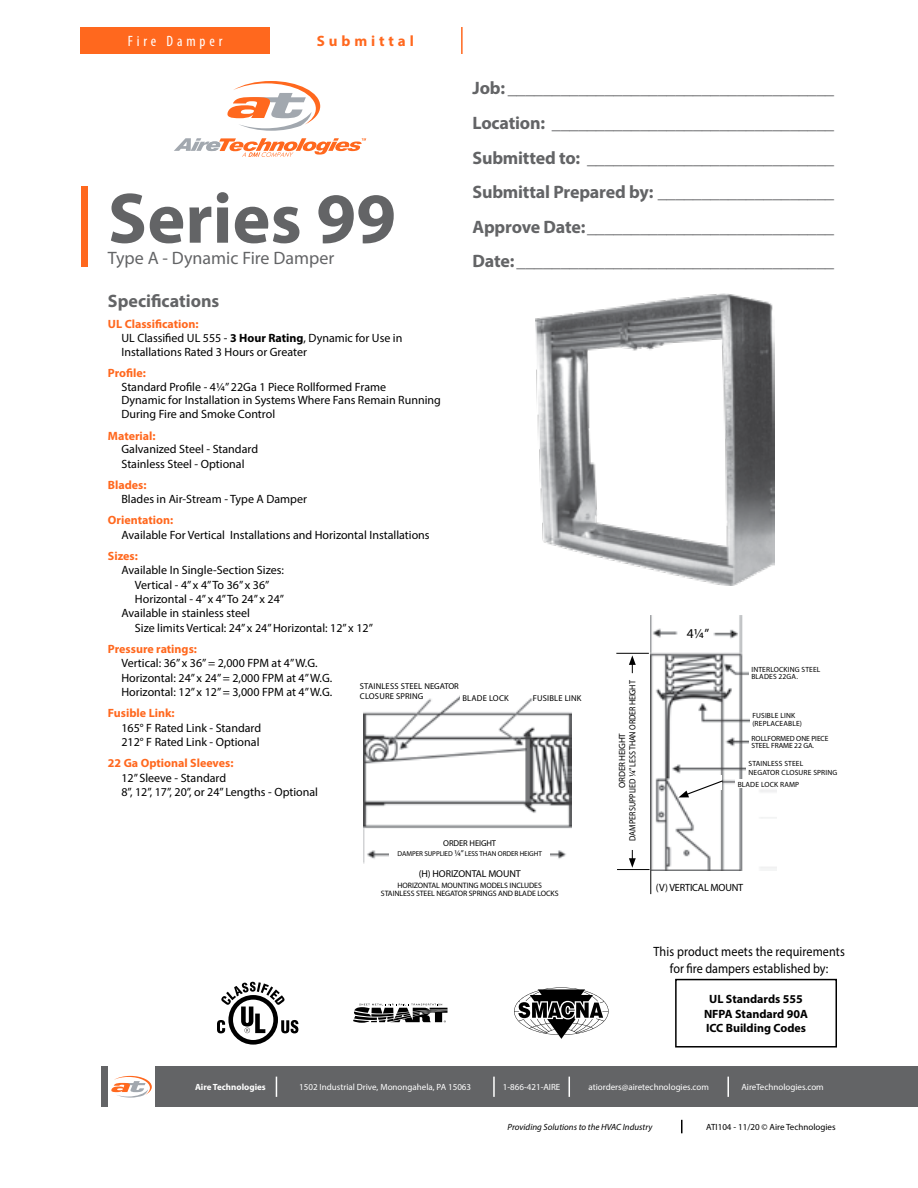
<style>
.page{position:relative;width:918px;height:1188px;background:#fff}
.page>*{position:absolute;margin:0;border:0;box-sizing:border-box;transform-origin:0 0}
.t1{font:700 72px "Myriad Pro";color:#636466}
.t2{font:700 18px/34.5px "Myriad Pro";letter-spacing:-.01em;color:#636466;text-align:justify}
.t3{font:18px "Myriad Pro";color:#636466}
.t4{font:condensed 15px "Myriad Pro";letter-spacing:.26em;color:#fff}
.t5{font:700 15px "Myriad Pro";letter-spacing:.26em;color:#ff681e}
.t6{font:13.5px/16.2px "Myriad Pro";letter-spacing:.005em;color:#000;text-align:center;scale:.9 1}
.t7{font:13.5px "Myriad Pro";letter-spacing:.005em;color:#000}
.t8{font:12px/14.4px "Myriad Pro";color:#000}
.t9{font:700 12px "Myriad Pro";color:#ff681e}
.t10{font:700 12px/14.4px "Myriad Pro";color:#000;text-align:center}
.t11{font:10.5px "Myriad Pro";letter-spacing:-.02em;color:#000}
.t12{font:9.9px "Myriad Pro";letter-spacing:-.01em;color:#000}
.t13{font:9px "Myriad Pro";color:#fff}
.t14{font:9px/10.5px "Myriad Pro";letter-spacing:-.02em;color:#000;text-align:center}
.t15{font:italic 9px "Myriad Pro";color:#000}
.t16{font:9px "Myriad Pro";color:#000}
.t17{font:700 9px "Myriad Pro";color:#fff}
.t18{font:8.55px/9.9px "Myriad Pro";letter-spacing:.02em;color:#000}
.t19{font:8.55px "Myriad Pro";letter-spacing:-.01em;color:#000}
.t20{font:7.8px/8.6px "Myriad Pro";letter-spacing:-.01em;color:#000;text-align:center}
.t21{font:7.5px/7.5px "Myriad Pro";letter-spacing:.02em;color:#000}
.t22{font:7.5px/7.5px "Myriad Pro";letter-spacing:-.01em;color:#000}
.t23{font:7.05px "Myriad Pro";letter-spacing:-.01em;color:#000}
.s1{font-weight:700;color:#ff681e}
.s2{font-weight:700}
.s3{font-size:8.55px}
</style>
<div class="page">
<div style="left:81px;top:27px;width:189px;height:27px;background:#ff681e"></div>
<hr style="left:461px;top:27px;width:2px;height:27px;background:#ff681e">
<div style="left:81px;top:186px;width:7px;height:81px;background:#ff681e"></div>
<svg style="left:227px;top:81px;width:93px;height:50px"></svg>
<svg style="left:174px;top:138px;width:192px;height:19px"></svg>
<div style="left:675px;top:979px;width:162px;height:69px;border:2px solid #000"></div>
<svg style="left:217px;top:982px;width:81px;height:63px"></svg>
<svg style="left:514px;top:987px;width:95px;height:52px"></svg>
<svg style="left:353px;top:1004px;width:95px;height:19px"></svg>
<div style="left:101px;top:1066px;width:7px;height:41px;background:#636466"></div>
<div style="left:155px;top:1066px;width:763px;height:41px;background:#636466"></div>
<svg style="left:111px;top:1076px;width:41px;height:22px"></svg>
<svg style="left:681px;top:1120px;width:1px;height:13px"></svg>
<svg style="left:276px;top:1077px;width:1px;height:20px"></svg>
<hr style="left:493px;top:1077px;width:2px;height:20px;background:#fff">
<svg style="left:569px;top:1077px;width:1px;height:20px"></svg>
<hr style="left:727px;top:1077px;width:2px;height:20px;background:#fff">
<img style="left:535px;top:293px;width:239px;height:293px">
<img style="left:651px;top:615px;width:126px;height:256px">
<div style="left:746px;top:759px;width:102px;height:18px;background:#fff"></div>
<div style="left:736px;top:780px;width:68px;height:8px;background:#fff"></div>
<div style="left:749px;top:664px;width:77px;height:18px;background:#fff"></div>
<div style="left:750px;top:710px;width:59px;height:19px;background:#fff"></div>
<div style="left:749px;top:731px;width:89px;height:21px;background:#fff"></div>
<div style="left:690px;top:775px;width:31px;height:15px;background:#fff"></div>
<svg style="left:678px;top:779px;width:46px;height:18px"></svg>
<hr style="left:616px;top:653px;width:33px;height:1px;background:#000">
<hr style="left:617px;top:869px;width:33px;height:1px;background:#000">
<svg style="left:651px;top:871px;width:1px;height:23px"></svg>
<svg style="left:629px;top:655px;width:7px;height:18px"></svg>
<svg style="left:629px;top:850px;width:7px;height:18px"></svg>
<img style="left:364px;top:695px;width:207px;height:168px">
<div style="left:461px;top:691px;width:55px;height:14px;background:#fff"></div>
<div style="left:389px;top:851px;width:161px;height:6px;background:#fff"></div>
<p class="t4" style="left:128px;top:32px;width:96px">Fire Damper</p>
<p class="t5" style="left:317px;top:31px;width:99px">Submittal</p>
<h1 class="t1" style="left:108px;top:171px;width:290px">Series 99</h1>
<h2 class="t3" style="left:108px;top:247px;width:228px">Type A - Dynamic Fire Damper</h2>
<p class="t2" style="left:472px;top:71px;width:363px">Job: _____________________________________ Location: ________________________________ Submitted to: ____________________________ Submittal Prepared by: ____________________ Approve Date:____________________________ Date:____________________________________</p>
<h2 class="t2" style="left:108px;top:283px;width:113px">Specifications</h2>
<p class="t8" style="left:121px;top:317px;width:282px;line-height:14px;text-indent:-14px"><span class="s1">UL Classification:<br></span>UL Classified UL 555 - <span class="s2">3 Hour Rating</span>, Dynamic for Use in<br>Installations Rated 3 Hours or Greater</p>
<p class="t9" style="left:108px;top:365px;width:40px">Profile:</p>
<p class="t8" style="left:121px;top:379px;width:321px;line-height:14px">Standard Profile - 4¼” 22Ga 1 Piece Rollformed Frame<br>Dynamic for Installation in Systems Where Fans Remain Running<br>During Fire and Smoke Control</p>
<p class="t9" style="left:108px;top:428px;width:49px">Material:</p>
<p class="t8" style="left:121px;top:442px;width:138px">Galvanized Steel - Standard<br>Stainless Steel - Optional</p>
<p class="t9" style="left:108px;top:477px;width:40px">Blades:</p>
<p class="t8" style="left:121px;top:492px;width:187px">Blades in Air-Stream - Type A Damper</p>
<p class="t9" style="left:108px;top:512px;width:67px">Orientation:</p>
<p class="t8" style="left:121px;top:527px;width:310px">Available For Vertical Installations and Horizontal Installations</p>
<p class="t9" style="left:108px;top:548px;width:31px">Sizes:</p>
<p class="t8" style="left:121px;top:563px;width:164px">Available In Single-Section Sizes:</p>
<p class="t8" style="left:135px;top:577px;width:136px">Vertical - 4” x 4” To 36” x 36”</p>
<p class="t8" style="left:135px;top:592px;width:151px">Horizontal - 4” x 4” To 24” x 24”</p>
<p class="t8" style="left:121px;top:606px;width:130px">Available in stainless steel</p>
<p class="t8" style="left:135px;top:620px;width:239px">Size limits Vertical: 24” x 24” Horizontal: 12” x 12”</p>
<p class="t9" style="left:108px;top:641px;width:91px">Pressure ratings:</p>
<p class="t8" style="left:121px;top:656px;width:212px">Vertical: 36” x 36” = 2,000 FPM at 4” W.G.<br>Horizontal: 24” x 24” = 2,000 FPM at 4” W.G.<br>Horizontal: 12” x 12” = 3,000 FPM at 4” W.G.</p>
<p class="t9" style="left:108px;top:705px;width:68px">Fusible Link:</p>
<p class="t8" style="left:121px;top:720px;width:141px">165° F Rated Link - Standard<br>212° F Rated Link - Optional</p>
<p class="t9" style="left:108px;top:755px;width:127px">22 Ga Optional Sleeves:</p>
<p class="t8" style="left:121px;top:770px;width:198px">12” Sleeve - Standard<br>8”, 12”, 17”, 20”, or 24” Lengths - Optional</p>
<p class="t18" style="left:360px;top:681px;width:100px">STAINLESS STEEL NEGATOR<br>CLOSURE SPRING</p>
<p class="t18" style="left:463px;top:693px;width:48px">BLADE LOCK</p>
<p class="t18" style="left:533px;top:693px;width:50px">FUSIBLE LINK</p>
<p class="t19" style="left:443px;top:838px;width:54px">ORDER HEIGHT</p>
<p class="t23" style="left:398px;top:849px;width:146px">DAMPER SUPPLIED <span class="s3">¼”</span> LESS THAN ORDER HEIGHT</p>
<p class="t12" style="left:419px;top:868px;width:104px">(H) HORIZONTAL MOUNT</p>
<p class="t20" style="left:381px;top:881px;width:179px">HORIZONTAL MOUNTING MODELS INCLUDES<br>STAINLESS STEEL NEGATOR SPRINGS AND BLADE LOCKS</p>
<p class="t14" style="left:617px;top:841px;width:162px;rotate:-90deg">ORDER HEIGHT<br>DAMPER SUPPLIED ¼” LESS THAN ORDER HEIGHT</p>
<p class="t7" style="left:687px;top:625px;width:24px">4¼”</p>
<p class="t21" style="left:751px;top:665px;width:71px">INTERLOCKING STEEL<br>BLADES 22GA.</p>
<p class="t21" style="left:752px;top:712px;width:51px">FUSIBLE LINK (REPLACEABLE)</p>
<p class="t22" style="left:752px;top:734px;width:78px">ROLLFORMED ONE PIECE<br>STEEL FRAME 22 GA.</p>
<p class="t21" style="left:749px;top:759px;width:90px;line-height:9px">STAINLESS STEEL<br>NEGATOR CLOSURE SPRING</p>
<p class="t21" style="left:738px;top:780px;width:63px">BLADE LOCK RAMP</p>
<p class="t11" style="left:656px;top:881px;width:89px">(V) VERTICAL MOUNT</p>
<p class="t6" style="left:654px;top:944px;width:214px">This product meets the requirements for fire dampers established by:</p>
<p class="t10" style="left:704px;top:992px;width:106px">UL Standards 555<br>NFPA Standard 90A<br>ICC Building Codes</p>
<p class="t17" style="left:195px;top:1081px;width:72px">Aire Technologies</p>
<p class="t13" style="left:299px;top:1082px;width:173px">1502 Industrial Drive, Monongahela, PA 15063</p>
<p class="t13" style="left:503px;top:1082px;width:59px">1-866-421-AIRE</p>
<p class="t13" style="left:588px;top:1082px;width:122px">atiorders@airetechnologies.com</p>
<p class="t13" style="left:741px;top:1082px;width:84px">AireTechnologies.com</p>
<p class="t15" style="left:508px;top:1121px;width:146px">Providing Solutions to the HVAC Industry</p>
<p class="t16" style="left:706px;top:1121px;width:131px">ATI104 - 11/20 © Aire Technologies</p>
</div>
